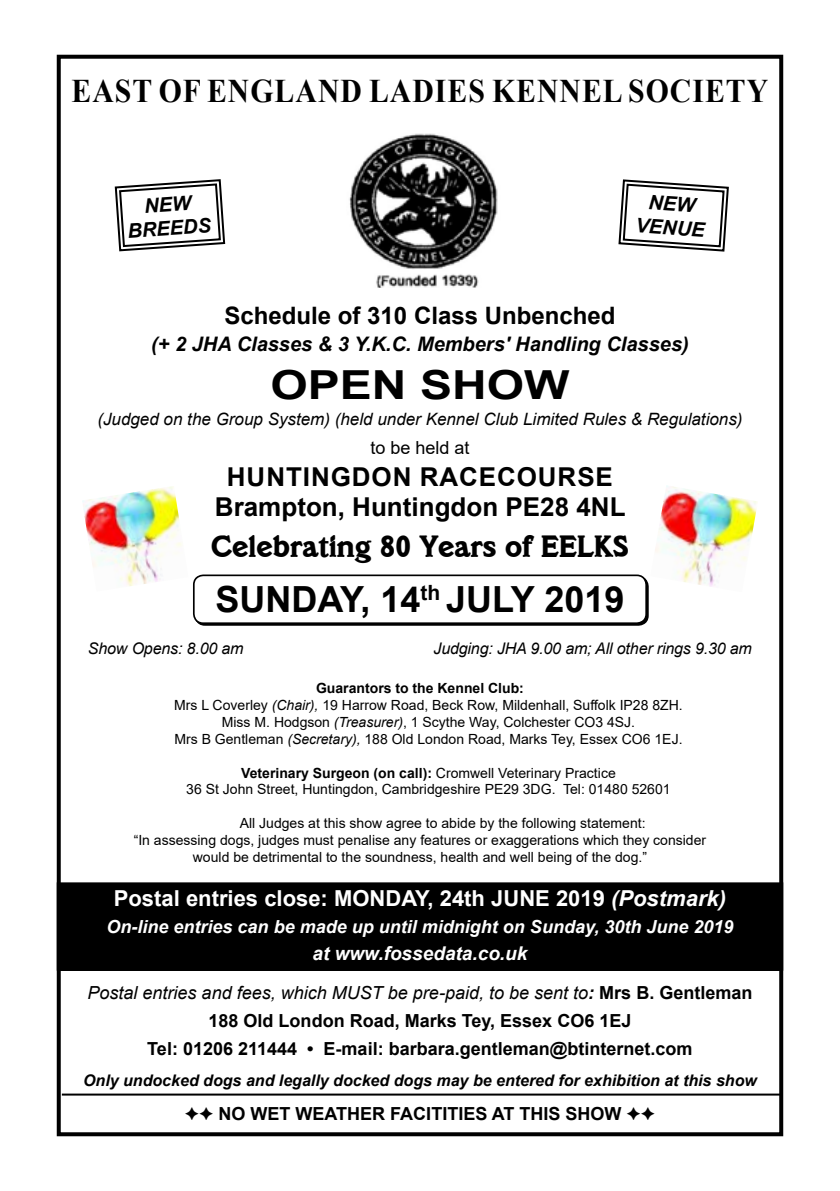
<style>
.page{position:relative;width:840px;height:1191px;background:#fff}
.page>*{position:absolute;margin:0;border:0;box-sizing:border-box;transform-origin:0 0}
.t1{font:700 40px "Arial";color:#000;scale:1.2 1}
.t2{font:700 36px "Arial";color:#000}
.t3{font:700 33px "Times New Roman";letter-spacing:.035em;color:#000;scale:.9 1}
.t4{font:700 30px "Sana Cruz Heavy SF";color:#000}
.t5{font:700 26px/29.6px "Arial";color:#000;text-align:center}
.t6{font:700 24px "Arial";color:#000}
.t7{font:700 22px "Arial";color:#fff}
.t8{font:italic 700 20px/24px "Arial";color:#000;text-align:center}
.t9{font:italic 700 19px "Arial";color:#fff}
.t10{font:700 18px/28px "Arial";color:#000;text-align:center}
.t11{font:italic 700 18px "Arial";color:#fff}
.t12{font:18px "Arial";color:#000}
.t13{font:italic 17px "Arial";color:#000}
.t14{font:italic 700 16px "Arial";color:#000}
.t15{font:italic 16px "Arial";letter-spacing:-.01em;color:#000}
.t16{font:14px/16.8px "Arial";color:#000;text-align:center}
.t17{font:700 14px "Arial";color:#000}
.s1{font-style:italic}
.s2{font-weight:700}
.s3{font-weight:400;font-style:italic}
</style>
<div class="page">
<div style="left:194px;top:576px;width:454px;height:50px;border:2px solid #000;border-radius:9px"></div>
<div style="left:194px;top:575px;width:451px;height:48px;background:#fff;border-radius:9px"></div>
<div style="left:193px;top:574px;width:453px;height:50px;border:2px solid #000;border-radius:9px"></div>
<div style="left:57px;top:55px;width:725px;height:1081px;border:4px solid #000"></div>
<div style="left:57px;top:883px;width:725px;height:87px;background:#000"></div>
<div style="left:57px;top:882px;width:725px;height:88px;border:1px solid #000"></div>
<img style="left:349px;top:133px;width:149px;height:154px">
<img style="left:82px;top:486px;width:100px;height:100px">
<img style="left:655px;top:485px;width:102px;height:102px">
<hr style="left:62px;top:1093px;width:720px;height:2px;background:#000">
<svg style="left:114px;top:179px;width:112px;height:73px"></svg>
<svg style="left:618px;top:179px;width:111px;height:73px"></svg>
<h3 class="t3" style="left:71px;top:67px;width:775px">EAST OF ENGLAND LADIES KENNEL SOCIETY</h3>
<h3 class="t8" style="left:125px;top:195px;width:85px;rotate:-4deg">NEW<br>BREEDS</h3>
<h3 class="t8" style="left:638px;top:190px;width:70px;rotate:4deg">NEW<br>VENUE</h3>
<h3 class="t6" style="left:224px;top:298px;width:392px">Schedule of 310 Class Unbenched</h3>
<h3 class="t8" style="left:151px;top:332px;width:539px">(+ 2 JHA Classes &amp; 3 Y.K.C. Members' Handling Classes)</h3>
<h1 class="t1" style="left:270px;top:357px;width:250px">OPEN SHOW</h1>
<p class="t13" style="left:97px;top:408px;width:646px">(Judged on the Group System) (held under Kennel Club Limited Rules &amp; Regulations)</p>
<p class="t12" style="left:370px;top:435px;width:101px">to be held at</p>
<h3 class="t5" style="left:215px;top:462px;width:412px">HUNTINGDON RACECOURSE<br>Brampton, Huntingdon PE28 4NL</h3>
<h3 class="t4" style="left:211px;top:528px;width:419px">Celebrating 80 Years of EELKS</h3>
<h2 class="t2" style="left:215px;top:574px;width:410px">SUNDAY, 14<sup>th</sup> JULY 2019</h2>
<p class="t15" style="left:88px;top:638px;width:157px">Show Opens: 8.00 am</p>
<p class="t15" style="left:433px;top:638px;width:320px">Judging: JHA 9.00 am; All other rings 9.30 am</p>
<p class="t17" style="left:316px;top:678px;width:209px">Guarantors to the Kennel Club:</p>
<p class="t16" style="left:174px;top:696px;width:510px">Mrs L Coverley <span class="s1">(Chair),</span> 19 Harrow Road, Beck Row, Mildenhall, Suffolk IP28 8ZH.</p>
<p class="t16" style="left:222px;top:713px;width:414px">Miss M. Hodgson <span class="s1">(Treasurer)</span>, 1 Scythe Way, Colchester CO3 4SJ.</p>
<p class="t16" style="left:174px;top:730px;width:509px">Mrs B Gentleman <span class="s1">(Secretary),</span> 188 Old London Road, Marks Tey, Essex CO6 1EJ.</p>
<p class="t16" style="left:186px;top:764px;width:485px"><span class="s2">Veterinary Surgeon (on call):</span> Cromwell Veterinary Practice<br>36 St John Street, Huntingdon, Cambridgeshire PE29 3DG. Tel: 01480 52601</p>
<p class="t16" style="left:239px;top:814px;width:407px">All Judges at this show agree to abide by the following statement:</p>
<p class="t16" style="left:134px;top:831px;width:573px">“In assessing dogs, judges must penalise any features or exaggerations which they consider</p>
<p class="t16" style="left:193px;top:848px;width:455px">would be detrimental to the soundness, health and well being of the dog.”</p>
<h3 class="t7" style="left:114px;top:883px;width:613px">Postal entries close: MONDAY, 24th JUNE 2019 <span class="s1">(Postmark)</span></h3>
<p class="t11" style="left:106px;top:915px;width:628px">On-line entries can be made up until midnight on Sunday, 30th June 2019</p>
<h3 class="t9" style="left:312px;top:940px;width:216px">at www.fossedata.co.uk</h3>
<p class="t10" style="left:87px;top:979px;width:666px"><span class="s3">Postal entries and fees, which MUST be pre-paid, to be sent to</span><span class="s1">:</span> Mrs B. Gentleman<br>188 Old London Road, Marks Tey, Essex CO6 1EJ<br>Tel: 01206 211444 • E-mail: barbara.gentleman@btinternet.com</p>
<p class="t14" style="left:83px;top:1069px;width:675px">Only undocked dogs and legally docked dogs may be entered for exhibition at this show</p>
<p class="t10" style="left:218px;top:1100px;width:404px">NO WET WEATHER FACITITIES AT THIS SHOW</p>
</div>
